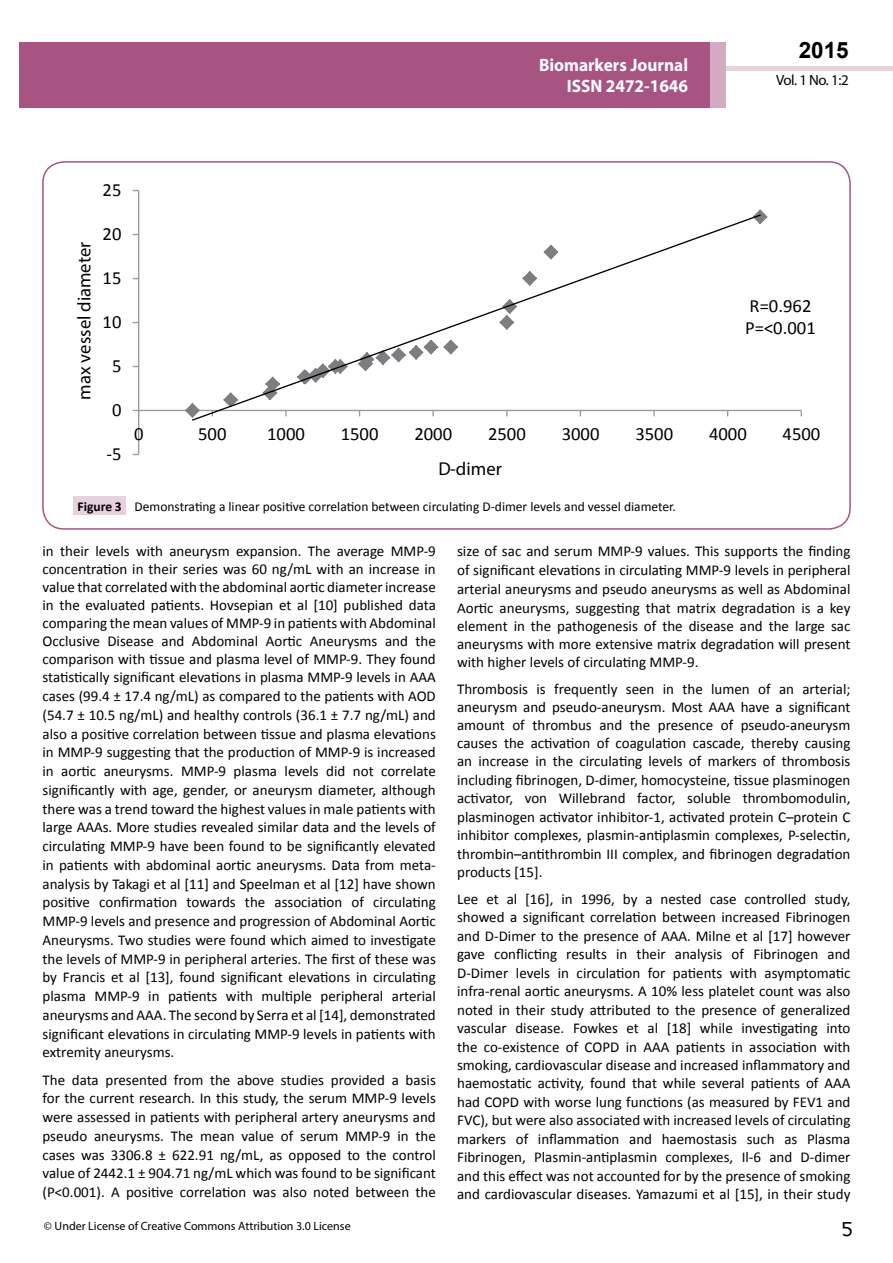
<style>
.page{position:relative;width:893px;height:1263px;background:#fff}
.page>*{position:absolute;margin:0;border:0;box-sizing:border-box;transform-origin:0 0}
.t1{font:25.5px "Tunga";color:#000}
.t2{font:700 22.5px "Arial";color:#000}
.t3{font:18.6px/22.6px "Calibri";color:#000}
.t4{font:700 18.6px "Calibri";color:#000}
.t5{font:700 18px/21.6px "Myriad Pro";color:#fff;text-align:right;scale:.96 1}
.t6{font:15px/18.6px "Calibri";color:#000;text-align:justify}
.t7{font:14.85px "Myriad Pro";color:#000}
.t8{font:13.5px "Calibri";color:#000}
.t9{font:12px "Myriad Pro";color:#000}
.s1{font-weight:700}
</style>
<div class="page">
<div style="left:19px;top:42px;width:706px;height:66px;background:#a75483"></div>
<div style="left:722px;top:66px;width:171px;height:5px;background:#e6d1dd"></div>
<div style="left:710px;top:42px;width:15px;height:66px;background:#d2aac1"></div>
<div style="left:42px;top:161px;width:809px;height:369px;border:2px solid #a75483;border-radius:21px"></div>
<svg style="left:132px;top:189px;width:670px;height:267px"></svg>
<div style="left:73px;top:497px;width:53px;height:18px;background:#e6d1dd"></div>
<p class="t5" style="left:539px;top:53px;width:157px">Biomarkers Journal<br>ISSN 2472-1646</p>
<h2 class="t2" style="left:799px;top:35px;width:52px">2015</h2>
<p class="t7" style="left:776px;top:71px;width:74px">Vol. 1 No. 1:2</p>
<p class="t4" style="left:73px;top:400px;width:159px;rotate:-90deg">max vessel diameter</p>
<p class="t3" style="left:103px;top:179px;width:20px">25</p>
<p class="t3" style="left:103px;top:222px;width:20px">20</p>
<p class="t3" style="left:103px;top:266px;width:20px">15</p>
<p class="t3" style="left:103px;top:310px;width:20px">10</p>
<p class="t3" style="left:112px;top:354px;width:11px">5</p>
<p class="t3" style="left:112px;top:398px;width:11px">0</p>
<p class="t3" style="left:745px;top:294px;width:72px">R=0.962<br>P=&lt;0.001</p>
<p class="t3" style="left:134px;top:423px;width:11px">0</p>
<p class="t3" style="left:198px;top:423px;width:30px">500</p>
<p class="t3" style="left:267px;top:423px;width:39px">1000</p>
<p class="t3" style="left:341px;top:423px;width:39px">1500</p>
<p class="t3" style="left:414px;top:423px;width:39px">2000</p>
<p class="t3" style="left:488px;top:423px;width:39px">2500</p>
<p class="t3" style="left:562px;top:423px;width:39px">3000</p>
<p class="t3" style="left:635px;top:423px;width:39px">3500</p>
<p class="t3" style="left:709px;top:423px;width:39px">4000</p>
<p class="t3" style="left:783px;top:423px;width:39px">4500</p>
<p class="t3" style="left:106px;top:442px;width:17px">-5</p>
<p class="t4" style="left:438px;top:457px;width:65px">D-dimer</p>
<p class="t8" style="left:78px;top:498px;width:600px"><span class="s1">Figure 3</span> Demonstrating a linear positive correlation between circulating D-dimer levels and vessel diameter.</p>
<p class="t6" style="left:43px;top:542px;width:395px">in their levels with aneurysm expansion. The average MMP-9 concentration in their series was 60 ng/mL with an increase in value that correlated with the abdominal aortic diameter increase in the evaluated patients. Hovsepian et al [10] published data comparing the mean values of MMP-9 in patients with Abdominal Occlusive Disease and Abdominal Aortic Aneurysms and the comparison with tissue and plasma level of MMP-9. They found statistically significant elevations in plasma MMP-9 levels in AAA cases (99.4 ± 17.4 ng/mL) as compared to the patients with AOD (54.7 ± 10.5 ng/mL) and healthy controls (36.1 ± 7.7 ng/mL) and also a positive correlation between tissue and plasma elevations in MMP-9 suggesting that the production of MMP-9 is increased in aortic aneurysms. MMP-9 plasma levels did not correlate significantly with age, gender, or aneurysm diameter, although there was a trend toward the highest values in male patients with large AAAs. More studies revealed similar data and the levels of circulating MMP-9 have been found to be significantly elevated in patients with abdominal aortic aneurysms. Data from meta&shy;analysis by Takagi et al [11] and Speelman et al [12] have shown positive confirmation towards the association of circulating MMP-9 levels and presence and progression of Abdominal Aortic Aneurysms. Two studies were found which aimed to investigate the levels of MMP-9 in peripheral arteries. The first of these was by Francis et al [13], found significant elevations in circulating plasma MMP-9 in patients with multiple peripheral arterial aneurysms and AAA. The second by Serra et al [14], demonstrated significant elevations in circulating MMP-9 levels in patients with extremity aneurysms.</p>
<p class="t6" style="left:43px;top:1070px;width:395px">The data presented from the above studies provided a basis for the current research. In this study, the serum MMP-9 levels were assessed in patients with peripheral artery aneurysms and pseudo aneurysms. The mean value of serum MMP-9 in the cases was 3306.8 ± 622.91 ng/mL, as opposed to the control value of 2442.1 ± 904.71 ng/mL which was found to be significant (P&lt;0.001). A positive correlation was also noted between the</p>
<p class="t9" style="left:44px;top:1218px;width:308px">© Under License of Creative Commons Attribution 3.0 License</p>
<p class="t6" style="left:457px;top:542px;width:395px">size of sac and serum MMP-9 values. This supports the finding of significant elevations in circulating MMP-9 levels in peripheral arterial aneurysms and pseudo aneurysms as well as Abdominal Aortic aneurysms, suggesting that matrix degradation is a key element in the pathogenesis of the disease and the large sac aneurysms with more extensive matrix degradation will present with higher levels of circulating MMP-9.</p>
<p class="t6" style="left:457px;top:680px;width:395px">Thrombosis is frequently seen in the lumen of an arterial; aneurysm and pseudo-aneurysm. Most AAA have a significant amount of thrombus and the presence of pseudo-aneurysm causes the activation of coagulation cascade, thereby causing an increase in the circulating levels of markers of thrombosis including fibrinogen, D-dimer, homocysteine, tissue plasminogen activator, von Willebrand factor, soluble thrombomodulin, plasminogen activator inhibitor-1, activated protein C–protein C inhibitor complexes, plasmin-antiplasmin complexes, P-selectin, thrombin–antithrombin III complex, and fibrinogen degradation products [15].</p>
<p class="t6" style="left:457px;top:890px;width:395px">Lee et al [16], in 1996, by a nested case controlled study, showed a significant correlation between increased Fibrinogen and D-Dimer to the presence of AAA. Milne et al [17] however gave conflicting results in their analysis of Fibrinogen and D-Dimer levels in circulation for patients with asymptomatic infra-renal aortic aneurysms. A 10% less platelet count was also noted in their study attributed to the presence of generalized vascular disease. Fowkes et al [18] while investigating into the co-existence of COPD in AAA patients in association with smoking, cardiovascular disease and increased inflammatory and haemostatic activity, found that while several patients of AAA had COPD with worse lung functions (as measured by FEV1 and FVC), but were also associated with increased levels of circulating markers of inflammation and haemostasis such as Plasma Fibrinogen, Plasmin-antiplasmin complexes, Il-6 and D-dimer and this effect was not accounted for by the presence of smoking and cardiovascular diseases. Yamazumi et al [15], in their study</p>
<h1 class="t1" style="left:842px;top:1212px;width:13px">5</h1>
</div>
